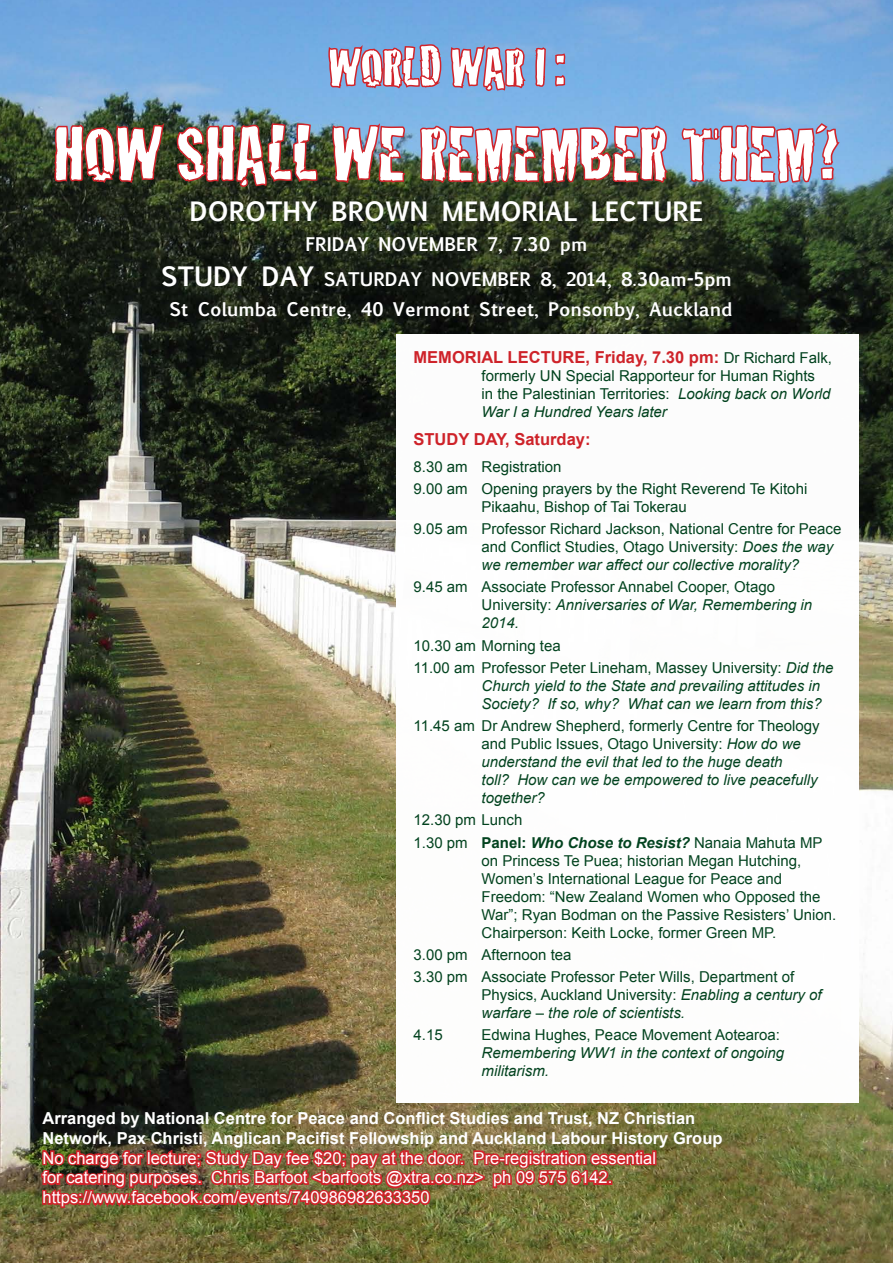
<style>
.page{position:relative;width:893px;height:1263px;background:#fff}
.page>*{position:absolute;margin:0;border:0;box-sizing:border-box;transform-origin:0 0}
.t1{font:78px "Cracked";color:#fff}
.t2{font:54px "Cracked";color:#fff}
.t3{font:700 25.5px "Euphemia UCAS";color:#fff}
.t4{font:700 18px/34.8px "Euphemia UCAS";color:#fff;text-align:center}
.t5{font:16.5px/19.8px "Arial";color:#fff}
.t6{font:700 16.5px/19.8px "Arial";color:#fff}
.t7{font:700 16.5px "Arial";color:#d1232a}
.t8{font:15px/18px "Arial";color:#00421e}
.t9{font:italic 15px/18px "Arial";color:#00421e}
.s1{font-size:25.5px}
.s2{font-weight:400;font-size:15px;color:#00421e}
.s3{font-style:italic}
.s4{font-style:normal}
.s5{font-weight:700}
.s6{font-weight:700;font-style:italic}
</style>
<div class="page">
<img style="left:0;top:0;width:893px;height:1263px">
<div style="left:396px;top:334px;width:462px;height:768px;background:#fff"></div>
<svg style="left:327px;top:0;width:199px;height:104px;background:#8790bc"></svg>
<svg style="left:533px;top:45px;width:34px;height:44px"></svg>
<img style="left:52px;top:119px;width:114px;height:68px">
<img style="left:174px;top:118px;width:145px;height:71px">
<img style="left:331px;top:119px;width:76px;height:68px">
<img style="left:418px;top:124px;width:253px;height:62px">
<img style="left:680px;top:121px;width:162px;height:99px">
<img style="left:40px;top:1131px;width:617px;height:92px">
<h2 class="t2" style="left:329px;top:24px;width:237px">WORLD WAR I :</h2>
<h1 class="t1" style="left:54px;top:91px;width:786px">HOW SHALL WE REMEMBER THEM?</h1>
<h3 class="t3" style="left:190px;top:192px;width:515px">DOROTHY BROWN MEMORIAL LECTURE</h3>
<p class="t4" style="left:161px;top:227px;width:572px">FRIDAY NOVEMBER 7, 7.30 pm<br><span class="s1">STUDY DAY</span> SATURDAY NOVEMBER 8, 2014, 8.30am-5pm</p>
<p class="t4" style="left:169px;top:292px;width:565px">St Columba Centre, 40 Vermont Street, Ponsonby, Auckland</p>
<p class="t7" style="left:414px;top:346px;width:420px">MEMORIAL LECTURE, Friday, 7.30 pm: <span class="s2">Dr Richard Falk,</span></p>
<p class="t8" style="left:482px;top:367px;width:351px">formerly UN Special Rapporteur for Human Rights<br>in the Palestinian Territories: <span class="s3">Looking back on World<br>War I a Hundred Years later</span></p>
<p class="t7" style="left:414px;top:428px;width:178px">STUDY DAY, Saturday:</p>
<p class="t8" style="left:414px;top:455px;width:395px;line-height:22.2px">8.30 am Registration<br>9.00 am Opening prayers by the Right Reverend Te Kitohi</p>
<p class="t8" style="left:414px;top:496px;width:429px;line-height:22.2px;text-indent:68px">Pikaahu, Bishop of Tai Tokerau<br>9.05 am Professor Richard Jackson, National Centre for Peace</p>
<p class="t9" style="left:482px;top:538px;width:353px"><span class="s4">and Conflict Studies, Otago University:</span> Does the way we remember war affect our collective morality?</p>
<p class="t8" style="left:482px;top:578px;width:332px;text-indent:-68px">9.45 am Associate Professor Annabel Cooper, Otago<br>University: <span class="s3">Anniversaries of War, Remembering in<br>2014.</span></p>
<p class="t8" style="left:414px;top:634px;width:421px;line-height:22.2px">10.30 am Morning tea<br>11.00 am Professor Peter Lineham, Massey University: <span class="s3">Did the</span></p>
<p class="t9" style="left:482px;top:677px;width:342px">Church yield to the State and prevailing attitudes in<br>Society? If so, why? What can we learn from this?</p>
<p class="t9" style="left:482px;top:717px;width:340px;text-indent:-68px"><span class="s4">11.45 am Dr Andrew Shepherd, formerly Centre for Theology and Public Issues, Otago University:</span> How do we understand the evil that led to the huge death<br>toll? How can we be empowered to live peacefully together?</p>
<p class="t8" style="left:414px;top:809px;width:410px;line-height:22.2px">12.30 pm Lunch<br>1.30 pm <span class="s5">Panel:</span> <span class="s6">Who Chose to Resist?</span> Nanaia Mahuta MP</p>
<p class="t8" style="left:482px;top:851px;width:356px">on Princess Te Puea; historian Megan Hutching, Women’s International League for Peace and Freedom: “New Zealand Women who Opposed the War”; Ryan Bodman on the Passive Resisters’ Union.<br>Chairperson: Keith Locke, former Green MP.</p>
<p class="t8" style="left:414px;top:943px;width:382px;line-height:22.2px">3.00 pm Afternoon tea<br>3.30 pm Associate Professor Peter Wills, Department of</p>
<p class="t9" style="left:482px;top:986px;width:342px"><span class="s4">Physics, Auckland University:</span> Enabling a century of warfare – the role of scientists.</p>
<p class="t8" style="left:414px;top:1026px;width:31px">4.15</p>
<p class="t8" style="left:482px;top:1026px;width:300px">Edwina Hughes, Peace Movement Aotearoa:</p>
<p class="t9" style="left:482px;top:1044px;width:304px">Remembering WW1 in the context of ongoing militarism.</p>
<p class="t6" style="left:43px;top:1109px;width:681px">Arranged by National Centre for Peace and Conflict Studies and Trust, NZ Christian<br>Network, Pax Christi, Anglican Pacifist Fellowship and Auckland Labour History Group</p>
<p class="t5" style="left:43px;top:1148px;width:615px">No charge for lecture; Study Day fee $20; pay at the door. Pre-registration essential for catering purposes. Chris Barfoot &lt;barfoots @xtra.co.nz&gt; ph 09 575 6142. https://www.facebook.com/events/740986982633350</p>
</div>
